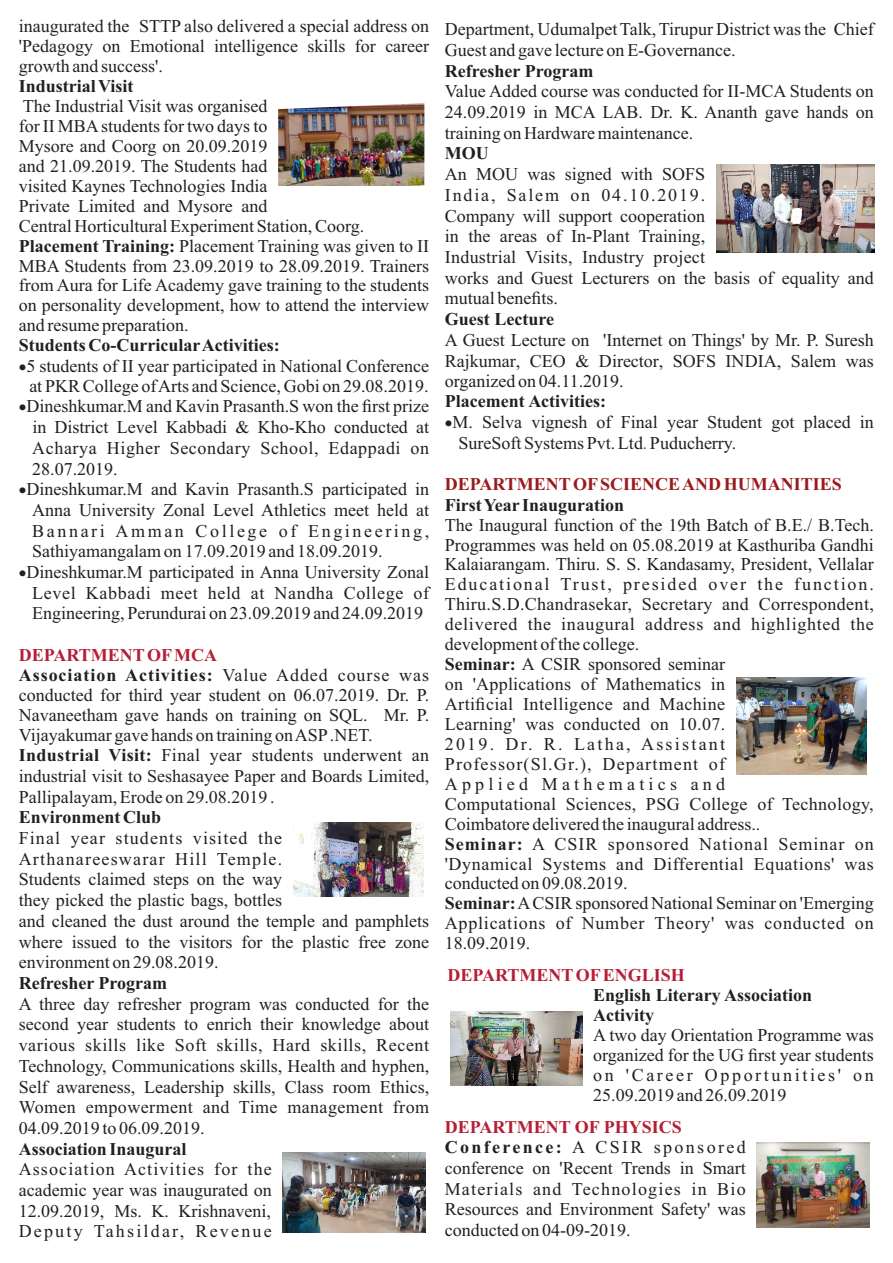
<style>
.page{position:relative;width:893px;height:1263px;background:#fff}
.page>*{position:absolute;margin:0;border:0;box-sizing:border-box;transform-origin:0 0}
.t1{font:18px/20.7px "Times New Roman";color:#231f20;text-align:justify}
.t2{font:18px/20px "Times New Roman";letter-spacing:.02em;color:#231f20}
.t3{font:700 18px/20px "Times New Roman";color:#231f20}
.t4{font:700 18px "Times New Roman";color:#9c1a1d}
.t5{font:700 18px "Times New Roman";color:#b61e35}
.s1{font-weight:700}
.s2{font-weight:700;color:#b61e35}
.s3{color:#222}
.s4{font-family:"Arial";font-size:15.75px;color:#545454}
</style>
<div class="page">
<img style="left:278px;top:103px;width:146px;height:82px">
<img style="left:293px;top:822px;width:131px;height:74px">
<img style="left:283px;top:1152px;width:143px;height:81px">
<img style="left:716px;top:165px;width:158px;height:88px">
<img style="left:736px;top:677px;width:130px;height:98px">
<img style="left:451px;top:1011px;width:132px;height:75px">
<img style="left:757px;top:1143px;width:112px;height:84px">
<p class="t1" style="left:19px;top:18px;width:412px;line-height:20px">inaugurated the STTP also delivered a special address on 'Pedagogy on Emotional intelligence skills for career growth and success'.</p>
<p class="t3" style="left:19px;top:78px;width:116px">Industrial Visit</p>
<p class="t1" style="left:19px;top:98px;width:412px;line-height:20px;text-align:left">The Industrial Visit was organised<br>for II MBAstudents for two days to<br>Mysore and Coorg on 20.09.2019<br>and 21.09.2019. The Students had<br>visited Kaynes Technologies India<br>Private Limited and Mysore and<br>Central Horticultural Experiment Station, Coorg.<br><span class="s1">Placement Training:</span> Placement Training was given to II MBA Students from 23.09.2019 to 28.09.2019. Trainers from Aura for Life Academy gave training to the students on personality development, how to attend the interview and resume preparation.</p>
<p class="t3" style="left:19px;top:337px;width:263px">Students Co-CurricularActivities:</p>
<p class="t1" style="left:19px;top:357px;width:412px;line-height:20px;text-align:center">•5 students of II year participated in National Conference at PKR College of Arts and Science, Gobi on 29.08.2019.</p>
<p class="t1" style="left:32px;top:398px;width:398px;text-indent:-13px">•Dineshkumar.M and Kavin Prasanth.S won the first prize in District Level Kabbadi &amp; Kho-Kho conducted at Acharya Higher Secondary School, Edappadi on 28.07.2019.</p>
<p class="t1" style="left:32px;top:480px;width:398px;text-indent:-13px">•Dineshkumar.M and Kavin Prasanth.S participated in Anna University Zonal Level Athletics meet held at Bannari Amman College of Engineering, Sathiyamangalam on 17.09.2019 and 18.09.2019.</p>
<p class="t1" style="left:32px;top:563px;width:398px;text-indent:-13px">•Dineshkumar.M participated in Anna University Zonal Level Kabbadi meet held at Nandha College of Engineering, Perundurai on 23.09.2019 and 24.09.2019</p>
<p class="t1" style="left:19px;top:646px;width:412px;line-height:20.2px;text-align:left"><span class="s2">DEPARTMENTOFMCA<br></span><span class="s1">Association Activities:</span> Value Added course was conducted for third year student on 06.07.2019. Dr. P.<br>Navaneetham gave hands on training on SQL. Mr. P.<br>Vijayakumar gave hands on training on ASP.NET.<br><span class="s1">Industrial Visit:</span> Final year students underwent an industrial visit to <span class="s3">Seshasayee Paper and Boards Limited, Pallipalayam, Erode on 29.08.2019 .</span></p>
<p class="t3" style="left:19px;top:809px;width:144px">Environment Club</p>
<p class="t1" style="left:19px;top:829px;width:412px;text-align:left">Final year students visited the Arthanareeswarar Hill Temple.<br>Students claimed steps on the way<br>they picked the plastic bags, bottles<br>and cleaned the dust around the temple and pamphlets where issued to the visitors for the plastic free zone environment on 29.08.2019.</p>
<p class="t3" style="left:19px;top:975px;width:150px">Refresher Program</p>
<p class="t1" style="left:19px;top:995px;width:412px">A three day refresher program was conducted for the second year students to enrich their knowledge about various skills like Soft skills, Hard skills, Recent Technology, Communications skills, Health and hyphen, Self awareness, Leadership skills, Class room Ethics, Women empowerment and Time management from 04.09.2019 to 06.09.2019.</p>
<p class="t3" style="left:19px;top:1140px;width:169px">Association Inaugural</p>
<p class="t1" style="left:19px;top:1161px;width:255px">Association Activities for the academic year was inaugurated on 12.09.2019, Ms. K. Krishnaveni, Deputy Tahsildar, Revenue</p>
<p class="t1" style="left:445px;top:21px;width:431px">Department, Udumalpet Talk, Tirupur District was the Chief<br>Guest and gave lecture on E-Governance.</p>
<p class="t3" style="left:445px;top:63px;width:150px">Refresher Program</p>
<p class="t1" style="left:445px;top:83px;width:431px">Value Added course was conducted for II-MCA Students on 24.09.2019 in MCA LAB. Dr. K. Ananth gave hands on training on Hardware maintenance.</p>
<p class="t3" style="left:445px;top:145px;width:45px">MOU</p>
<p class="t1" style="left:445px;top:166px;width:431px;text-align:left">An MOU was signed with SOFS<br>India, Salem on 04.10.2019.<br>Company will support cooperation<br>in the areas of In-Plant Training,<br>Industrial Visits, Industry project<br>works and Guest Lecturers on the basis of equality and mutual benefits.</p>
<p class="t3" style="left:445px;top:311px;width:111px">Guest Lecture</p>
<p class="t1" style="left:445px;top:331px;width:430px">A Guest Lecture on 'Internet on Things' by Mr. P. Suresh Rajkumar, CEO &amp; Director, SOFS INDIA, Salem was organized on 04.11.2019.</p>
<p class="t3" style="left:445px;top:393px;width:163px">Placement Activities:</p>
<p class="t1" style="left:458px;top:413px;width:417px;text-indent:-13px">•M. Selva vignesh of Final year Student got placed in<br>SureSoft Systems Pvt. Ltd<span class="s4">.</span> Puducherry.</p>
<p class="t4" style="left:445px;top:478px;width:398px">DEPARTMENTOFSCIENCE AND HUMANITIES</p>
<p class="t3" style="left:445px;top:496px;width:181px">First Year Inauguration</p>
<p class="t2" style="left:445px;top:516px;width:431px">The Inaugural function of the 19th Batch of B.E./ B.Tech.<br>Programmes was held on 05.08.2019 at Kasthuriba Gandhi Kalaiarangam. Thiru. S. S. Kandasamy, President, Vellalar Educational Trust, presided over the function.<br>Thiru.S.D.Chandrasekar, Secretary and Correspondent, delivered the inaugural address and highlighted the development of the college.<br><span class="s1">Seminar:</span> A CSIR sponsored seminar<br>on 'Applications of Mathematics in<br>Artificial Intelligence and Machine<br>Learning' was conducted on 10.07.<br>2019. Dr. R. Latha, Assistant Professor(Sl.Gr.), Department of<br>Applied Mathematics and<br>Computational Sciences, PSG College of Technology, Coimbatore delivered the inaugural address..<br><span class="s1">Seminar:</span> A CSIR sponsored National Seminar on 'Dynamical Systems and Differential Equations' was conducted on 09.08.2019.<br><span class="s1">Seminar:</span>ACSIR sponsored National Seminar on 'Emerging Applications of Number Theory' was conducted on 18.09.2019.</p>
<p class="t5" style="left:447px;top:969px;width:239px">DEPARTMENTOFENGLISH</p>
<p class="t3" style="left:593px;top:987px;width:221px">English Literary Association<br>Activity</p>
<p class="t1" style="left:593px;top:1027px;width:282px;line-height:20px">A two day Orientation Programme was organized for the UG first year students on 'Career Opportunities' on 25.09.2019 and 26.09.2019</p>
<p class="t1" style="left:445px;top:1118px;width:302px;text-align:left"><span class="s2">DEPARTMENT OF PHYSICS<br></span><span class="s1">Conference:</span> A CSIR sponsored conference on 'Recent Trends in Smart<br>Materials and Technologies in Bio<br>Resources and Environment Safety' was conducted on 04-09-2019.</p>
</div>
